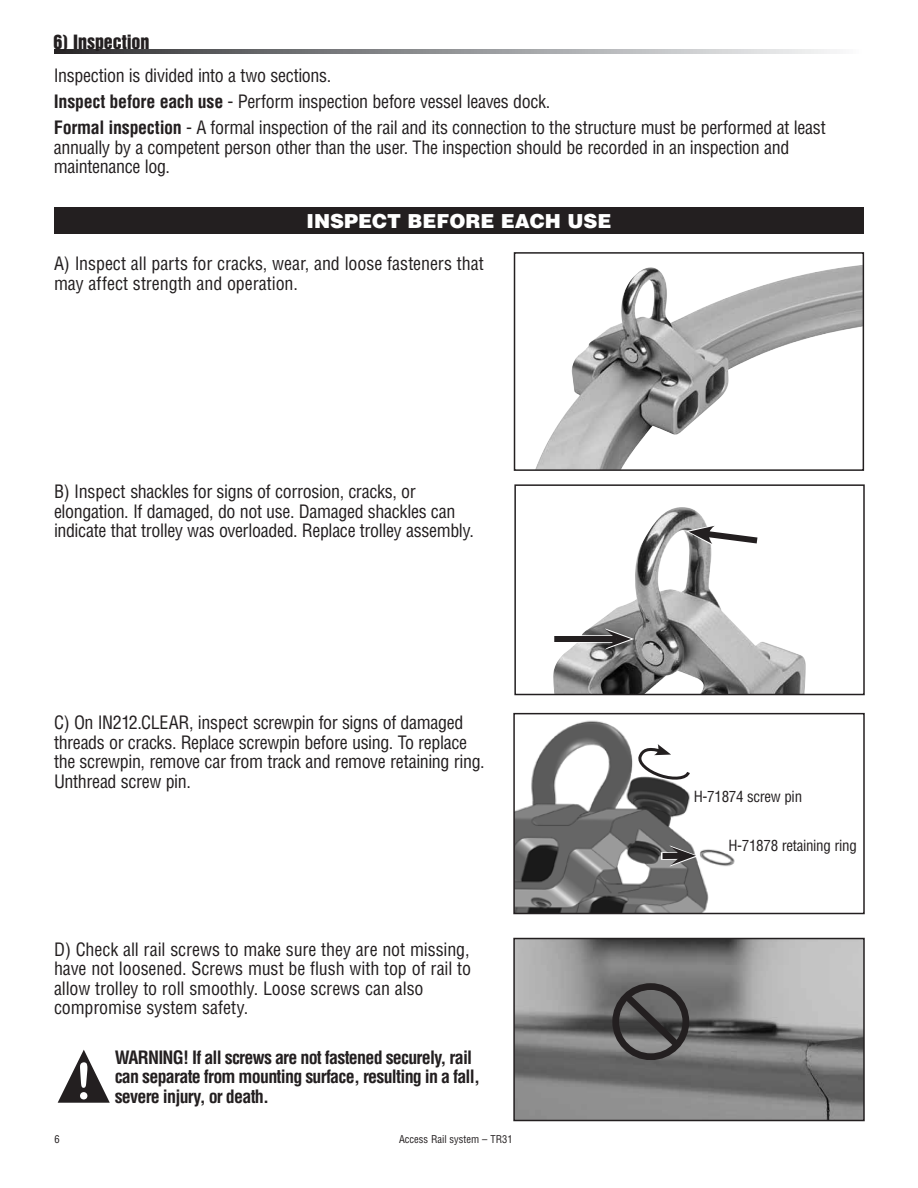
<style>
.page{position:relative;width:918px;height:1188px;background:#fff}
.page>*{position:absolute;margin:0;border:0;box-sizing:border-box;transform-origin:0 0}
.t1{font:900 19.35px "Helvetica";color:#fff}
.t2{font:condensed 18px/19.5px "Helvetica";letter-spacing:-.015em;color:#231f20}
.t3{font:700 condensed 18px/19.5px "Helvetica";letter-spacing:-.04em;color:#231f20}
.t4{font:18px "Helvetica Inserat";letter-spacing:-.005em;color:#231f20}
.t5{font:condensed 15px "Helvetica";letter-spacing:-.02em;color:#231f20}
.t6{font:condensed 10.5px "Helvetica";color:#231f20}
.s1{font-weight:700}
</style>
<div class="page">
<svg style="left:54px;top:50px;width:783px;height:4px"></svg>
<svg style="left:58px;top:1050px;width:52px;height:53px"></svg>
<div style="left:54px;top:207px;width:810px;height:26px;background:#231f20"></div>
<img style="left:553px;top:507px;width:253px;height:185px">
<div style="left:514px;top:484px;width:351px;height:211px;border:2px solid #231f20"></div>
<svg style="left:571px;top:635px;width:34px;height:8px"></svg>
<div style="left:554px;top:636px;width:62px;height:6px;background:#231f20"></div>
<svg style="left:605px;top:628px;width:29px;height:22px"></svg>
<svg style="left:686px;top:525px;width:99px;height:28px"></svg>
<img style="left:516px;top:720px;width:219px;height:191px">
<div style="left:513px;top:713px;width:352px;height:201px;border:2px solid #231f20"></div>
<div style="left:661px;top:852px;width:21px;height:8px;background:#959394"></div>
<div style="left:663px;top:853px;width:18px;height:6px;background:#231f20"></div>
<svg style="left:669px;top:845px;width:30px;height:22px"></svg>
<svg style="left:634px;top:744px;width:58px;height:40px"></svg>
<img style="left:516px;top:941px;width:346px;height:177px">
<div style="left:513px;top:938px;width:352px;height:183px;border:2px solid #231f20"></div>
<div style="left:612px;top:983px;width:77px;height:76px;border:7px solid #231f20;border-radius:50%"></div>
<svg style="left:618px;top:987px;width:70px;height:68px"></svg>
<img style="left:536px;top:265px;width:325px;height:203px">
<div style="left:514px;top:252px;width:350px;height:219px;border:2px solid #231f20"></div>
<p class="t4" style="left:54px;top:31px;width:97px">6) Inspection</p>
<p class="t2" style="left:54px;top:62px;width:773px;line-height:26.2px">Inspection is divided into a two sections.<br><span class="s1">Inspect before each use</span> - Perform inspection before vessel leaves dock.<br><span class="s1">Formal inspection</span> - A formal inspection of the rail and its connection to the structure must be performed at least</p>
<p class="t2" style="left:54px;top:137px;width:737px">annually by a competent person other than the user. The inspection should be recorded in an inspection and maintenance log.</p>
<p class="t1" style="left:306px;top:208px;width:307px">INSPECT BEFORE EACH USE</p>
<p class="t2" style="left:54px;top:254px;width:431px">A) Inspect all parts for cracks, wear, and loose fasteners that may affect strength and operation.</p>
<p class="t2" style="left:54px;top:481px;width:421px">B) Inspect shackles for signs of corrosion, cracks, or elongation. If damaged, do not use. Damaged shackles can indicate that trolley was overloaded. Replace trolley assembly.</p>
<p class="t2" style="left:54px;top:712px;width:432px">C) On IN212.CLEAR, inspect screwpin for signs of damaged threads or cracks. Replace screwpin before using. To replace the screwpin, remove car from track and remove retaining ring.<br>Unthread screw pin.</p>
<p class="t2" style="left:54px;top:939px;width:419px">D) Check all rail screws to make sure they are not missing, have not loosened. Screws must be flush with top of rail to allow trolley to roll smoothly. Loose screws can also compromise system safety.</p>
<p class="t3" style="left:115px;top:1047px;width:367px">WARNING! If all screws are not fastened securely, rail can separate from mounting surface, resulting in a fall, severe injury, or death.</p>
<p class="t6" style="left:55px;top:1133px;width:7px">6</p>
<p class="t6" style="left:399px;top:1132px;width:115px">Access Rail system – TR31</p>
<p class="t5" style="left:694px;top:787px;width:110px">H-71874 screw pin</p>
<p class="t5" style="left:728px;top:836px;width:130px">H-71878 retaining ring</p>
</div>
